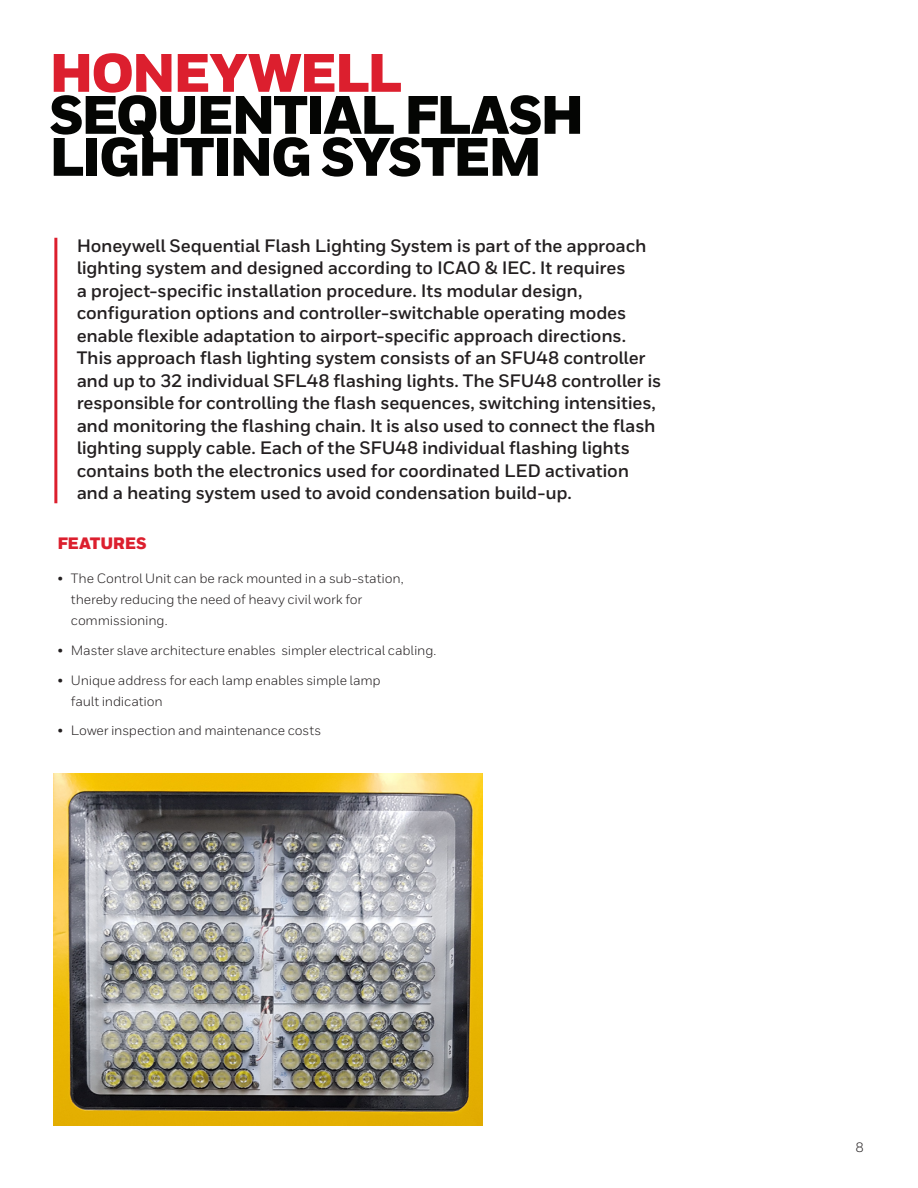
<style>
.page{position:relative;width:918px;height:1188px;background:#fff}
.page>*{position:absolute;margin:0;border:0;box-sizing:border-box;transform-origin:0 0}
.Title_40_30__the_res{font:900 54px/42px "Honeywell Sans";letter-spacing:-.045em;color:#040503}
.Intro_Body{font:700 18px/22.5px "Honeywell Sans";letter-spacing:-.015em;color:#231f20}
._08_Inside__Intro_Te{font:900 16.5px "Honeywell Sans";letter-spacing:-.015em;color:#dc1f2e}
.t1{font:13.5px/21px "Honeywell Sans";letter-spacing:-.01em;color:#231f20}
.s1{color:#dc1f2e}
</style>
<div class="page">
<hr style="left:54px;top:238px;width:3px;height:265px;background:#dc1f2e">
<img style="left:54px;top:773px;width:429px;height:353px">
<p class="Title_40_30__the_res" style="left:49px;top:54px;width:537px"><span class="s1">HONEYWELL<br></span>SEQUENTIAL FLASH<br>LIGHTING SYSTEM</p>
<p class="Intro_Body" style="left:77px;top:234px;width:586px">Honeywell Sequential Flash Lighting System is part of the approach lighting system and designed according to ICAO &amp; IEC. It requires<br>a project-specific installation procedure. Its modular design, configuration options and controller-switchable operating modes enable flexible adaptation to airport-specific approach directions.<br>This approach flash lighting system consists of an SFU48 controller and up to 32 individual SFL48 flashing lights. The SFU48 controller is responsible for controlling the flash sequences, switching intensities, and monitoring the flashing chain. It is also used to connect the flash lighting supply cable. Each of the SFU48 individual flashing lights contains both the electronics used for coordinated LED activation and a heating system used to avoid condensation build-up.</p>
<p class="_08_Inside__Intro_Te" style="left:57px;top:533px;width:91px">FEATURES</p>
<p class="t1" style="left:71px;top:568px;width:334px;text-indent:-14px">• The Control Unit can be rack mounted in a sub-station, thereby reducing the need of heavy civil work for commissioning.</p>
<p class="t1" style="left:57px;top:640px;width:380px">• Master slave architecture enables simpler electrical cabling.</p>
<p class="t1" style="left:71px;top:670px;width:311px;text-indent:-14px">• Unique address for each lamp enables simple lamp fault indication</p>
<p class="t1" style="left:57px;top:720px;width:265px">• Lower inspection and maintenance costs</p>
<p class="t1" style="left:856px;top:1137px;width:10px">8</p>
</div>
